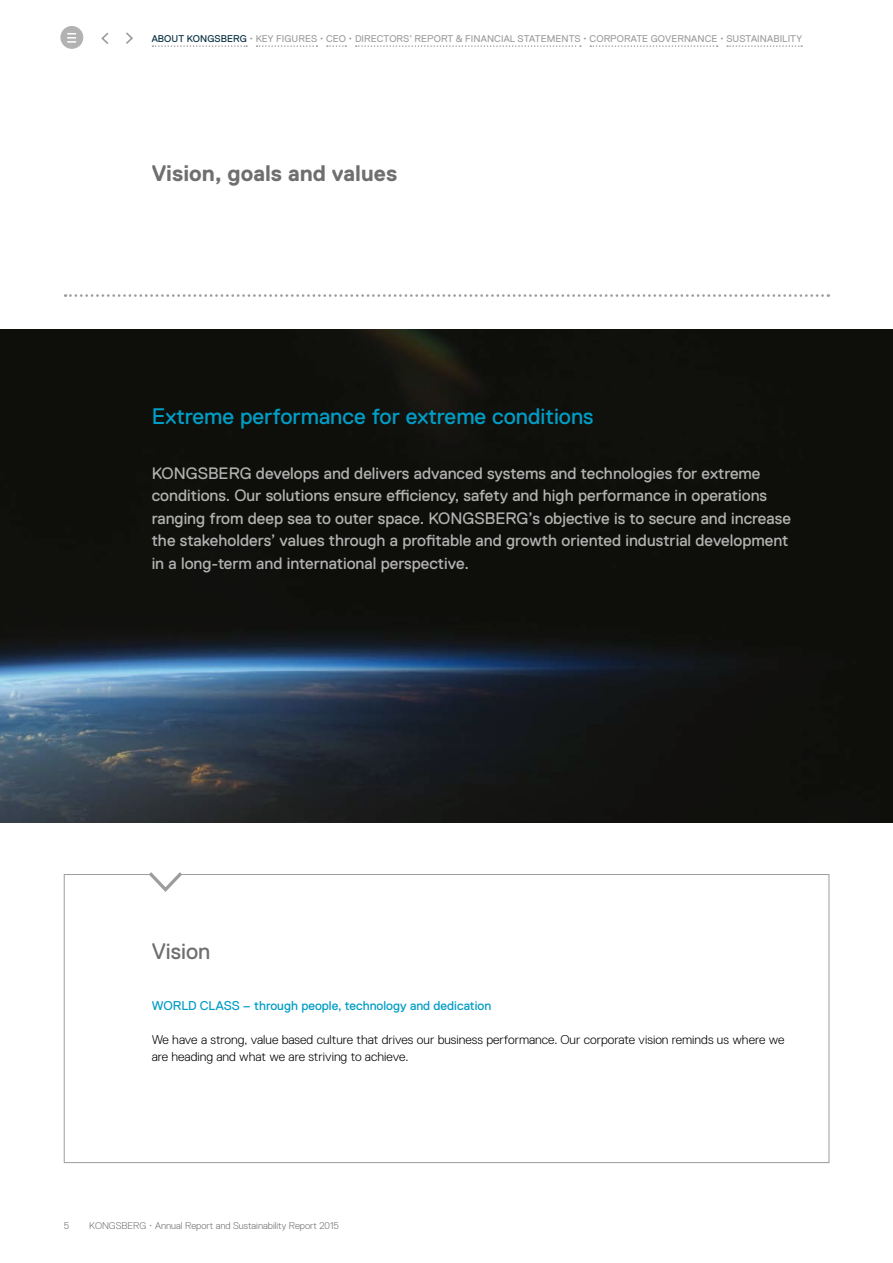
<style>
.page{position:relative;width:893px;height:1263px;background:#fff}
.page>*{position:absolute;margin:0;border:0;box-sizing:border-box;transform-origin:0 0}
.t1{font:22.5px "Replica Pro";color:#009dc5}
.t2{font:700 22.5px "Replica Pro";color:#706f6f}
.t3{font:22.5px "Replica Pro";color:#706f6f}
.t4{font:16.5px/22.5px "Replica Pro";color:#b3b2b2}
.t5{font:300 12.75px/17px "Replica Pro";color:#000}
.t6{font:12.75px "Replica Pro";color:#009dc5}
.t7{font:9.75px "Replica Pro";letter-spacing:.01em;color:#9d9d9c}
.t8{font:300 9.75px "Replica Pro";color:#706f6f}
.s1{color:#002b3c}
</style>
<div class="page">
<svg style="left:152px;top:45px;width:95px;height:2px"></svg>
<svg style="left:256px;top:45px;width:61px;height:2px"></svg>
<svg style="left:327px;top:45px;width:19px;height:2px"></svg>
<svg style="left:356px;top:45px;width:225px;height:2px"></svg>
<svg style="left:590px;top:45px;width:128px;height:2px"></svg>
<svg style="left:727px;top:45px;width:75px;height:2px"></svg>
<img style="left:0;top:330px;width:893px;height:493px">
<svg style="left:65px;top:294px;width:764px;height:3px"></svg>
<svg style="left:145px;top:872px;width:41px;height:20px"></svg>
<svg style="left:101px;top:32px;width:8px;height:12px"></svg>
<svg style="left:126px;top:32px;width:7px;height:12px"></svg>
<div style="left:60px;top:26px;width:23px;height:23px;background:#b3b2b2;border-radius:50%"></div>
<svg style="left:67px;top:33px;width:9px;height:10px"></svg>
<p class="t7" style="left:152px;top:33px;width:652px"><span class="s1">ABOUT KONGSBERG</span> • KEY FIGURES • CEO • DIRECTORS’ REPORT &amp; FINANCIAL STATEMENTS • CORPORATE GOVERNANCE • SUSTAINABILITY</p>
<h1 class="t2" style="left:152px;top:161px;width:247px">Vision, goals and values</h1>
<h1 class="t1" style="left:152px;top:403px;width:443px">Extreme performance for extreme conditions</h1>
<p class="t4" style="left:152px;top:462px;width:641px">KONGSBERG develops and delivers advanced systems and technologies for extreme conditions. Our solutions ensure efficiency, safety and high performance in operations ranging from deep sea to outer space. KONGSBERG’s objective is to secure and increase the stakeholders’ values through a profitable and growth oriented industrial development in a long-term and international perspective.</p>
<h1 class="t3" style="left:152px;top:939px;width:60px">Vision</h1>
<p class="t6" style="left:152px;top:998px;width:341px">WORLD CLASS – through people, technology and dedication</p>
<p class="t5" style="left:152px;top:1031px;width:634px">We have a strong, value based culture that drives our business performance. Our corporate vision reminds us where we are heading and what we are striving to achieve.</p>
<p class="t8" style="left:64px;top:1220px;width:7px">5</p>
<p class="t8" style="left:89px;top:1220px;width:251px">KONGSBERG • Annual Report and Sustainability Report 2015</p>
</div>
